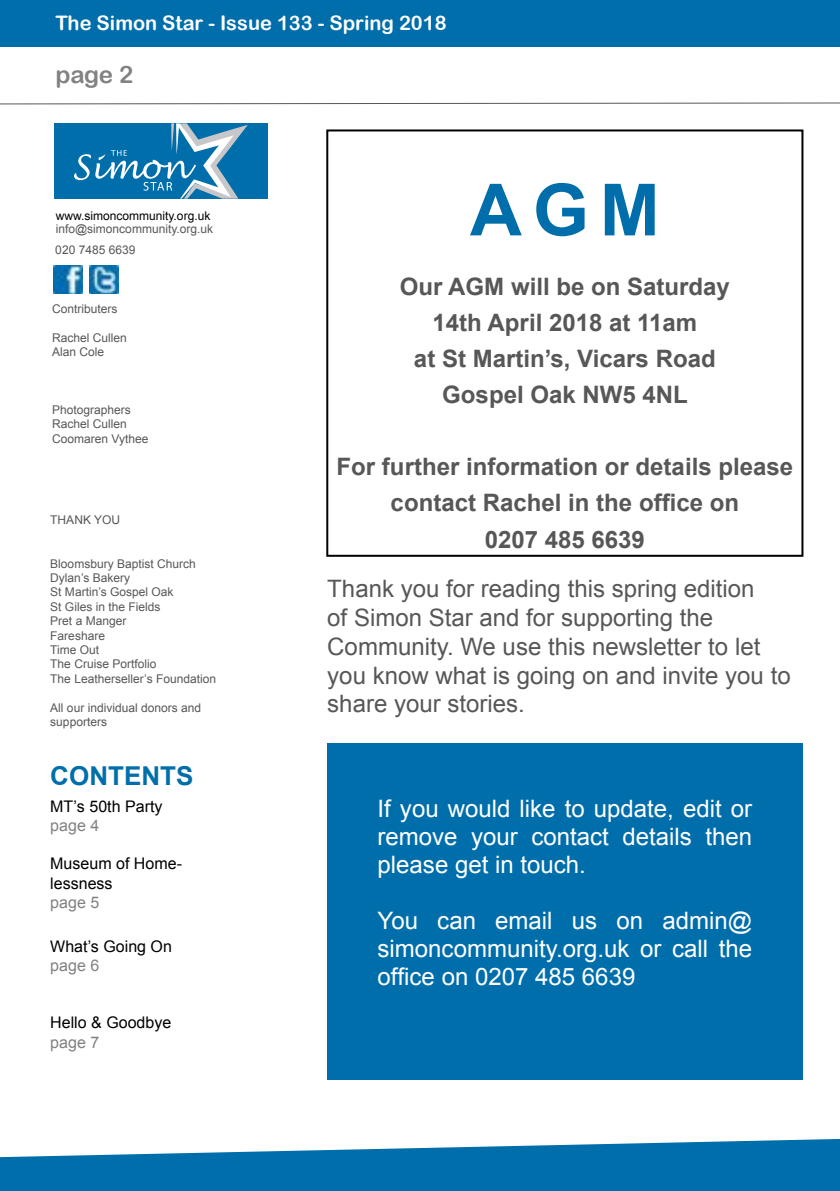
<style>
.page{position:relative;width:840px;height:1191px;background:#fff}
.page>*{position:absolute;margin:0;border:0;box-sizing:border-box;transform-origin:0 0}
.t1{font:700 72px "Arial";color:#006eab}
.t2{font:700 26px "Arial";color:#006eab}
.t3{font:700 24px/36px "Arial";color:#575757;text-align:center}
.t4{font:24px/28.8px "Arial";color:#575757}
.t5{font:24px/28px "Arial";color:#fff;text-align:justify}
.t6{font:24px "Arial Rounded MT Bold";color:#828282}
.t7{font:20px "Arial Rounded MT Bold";color:#fff}
.t8{font:16px/19.2px "Arial";color:#000}
.t9{font:16px "Arial";color:#828282}
.t10{font:12px/14.4px "Arial";color:#575757}
.t11{font:12px "Arial";color:#000}
</style>
<div class="page">
<svg style="left:0;top:1139px;width:839px;height:52px;fill:#006eab"></svg>
<div style="left:0;top:0;width:839px;height:46px;background:#006eab"></div>
<div style="left:54px;top:123px;width:214px;height:76px;background:#006eab"></div>
<svg style="left:74px;top:123px;width:174px;height:76px"></svg>
<img style="left:90px;top:266px;width:29px;height:27px">
<img style="left:54px;top:266px;width:29px;height:27px">
<svg style="left:0;top:102px;width:839px;height:2px"></svg>
<div style="left:327px;top:742px;width:475px;height:337px;background:#006eab"></div>
<div style="left:326px;top:129px;width:477px;height:428px;border:2px solid #000"></div>
<h3 class="t7" style="left:55px;top:11px;width:392px">The Simon Star - Issue 133 - Spring 2018</h3>
<h3 class="t6" style="left:55px;top:60px;width:79px">page 2</h3>
<p class="t11" style="left:56px;top:208px;width:156px">www.simoncommunity.org.uk</p>
<p class="t10" style="left:55px;top:219px;width:159px;line-height:20.8px">info@simoncommunity.org.uk<br>020 7485 6639</p>
<p class="t10" style="left:52px;top:302px;width:67px">Contributers</p>
<p class="t10" style="left:52px;top:330px;width:76px">Rachel Cullen<br>Alan Cole</p>
<p class="t10" style="left:52px;top:402px;width:80px">Photographers<br>Rachel Cullen</p>
<p class="t10" style="left:52px;top:431px;width:98px">Coomaren Vythee</p>
<p class="t10" style="left:50px;top:513px;width:71px">THANK YOU</p>
<p class="t10" style="left:50px;top:556px;width:167px">Bloomsbury Baptist Church<br>Dylan’s Bakery<br>St Martin’s Gospel Oak<br>St Giles in the Fields<br>Pret a Manger<br>Fareshare<br>Time Out<br>The Cruise Portfolio<br>The Leatherseller’s Foundation</p>
<p class="t10" style="left:50px;top:700px;width:152px">All our individual donors and supporters</p>
<h2 class="t2" style="left:50px;top:758px;width:145px">CONTENTS</h2>
<h3 class="t8" style="left:50px;top:796px;width:114px">MT’s 50th Party</h3>
<h3 class="t9" style="left:50px;top:815px;width:50px">page 4</h3>
<h3 class="t8" style="left:50px;top:854px;width:133px">Museum of Home&shy;lessness</h3>
<h3 class="t9" style="left:50px;top:891px;width:50px">page 5</h3>
<h3 class="t8" style="left:50px;top:936px;width:123px">What’s Going On</h3>
<h3 class="t9" style="left:50px;top:954px;width:50px">page 6</h3>
<h3 class="t8" style="left:50px;top:1013px;width:122px">Hello &amp; Goodbye</h3>
<h3 class="t9" style="left:50px;top:1031px;width:50px">page 7</h3>
<h1 class="t1" style="left:469px;top:162px;width:191px">AGM</h1>
<h3 class="t3" style="left:399px;top:270px;width:331px">Our AGM will be on Saturday<br>14th April 2018 at 11am<br>at St Martin’s, Vicars Road<br>Gospel Oak NW5 4NL</h3>
<h3 class="t3" style="left:336px;top:450px;width:458px">For further information or details please contact Rachel in the office on<br>0207 485 6639</h3>
<h3 class="t4" style="left:327px;top:574px;width:464px">Thank you for reading this spring edition<br>of Simon Star and for supporting the Community. We use this newsletter to let you know what is going on and invite you to share your stories.</h3>
<h3 class="t5" style="left:377px;top:794px;width:376px">If you would like to update, edit or remove your contact details then please get in touch.</h3>
<h3 class="t5" style="left:377px;top:906px;width:376px">You can email us on admin@ simoncommunity.org.uk or call the office on 0207 485 6639</h3>
</div>
